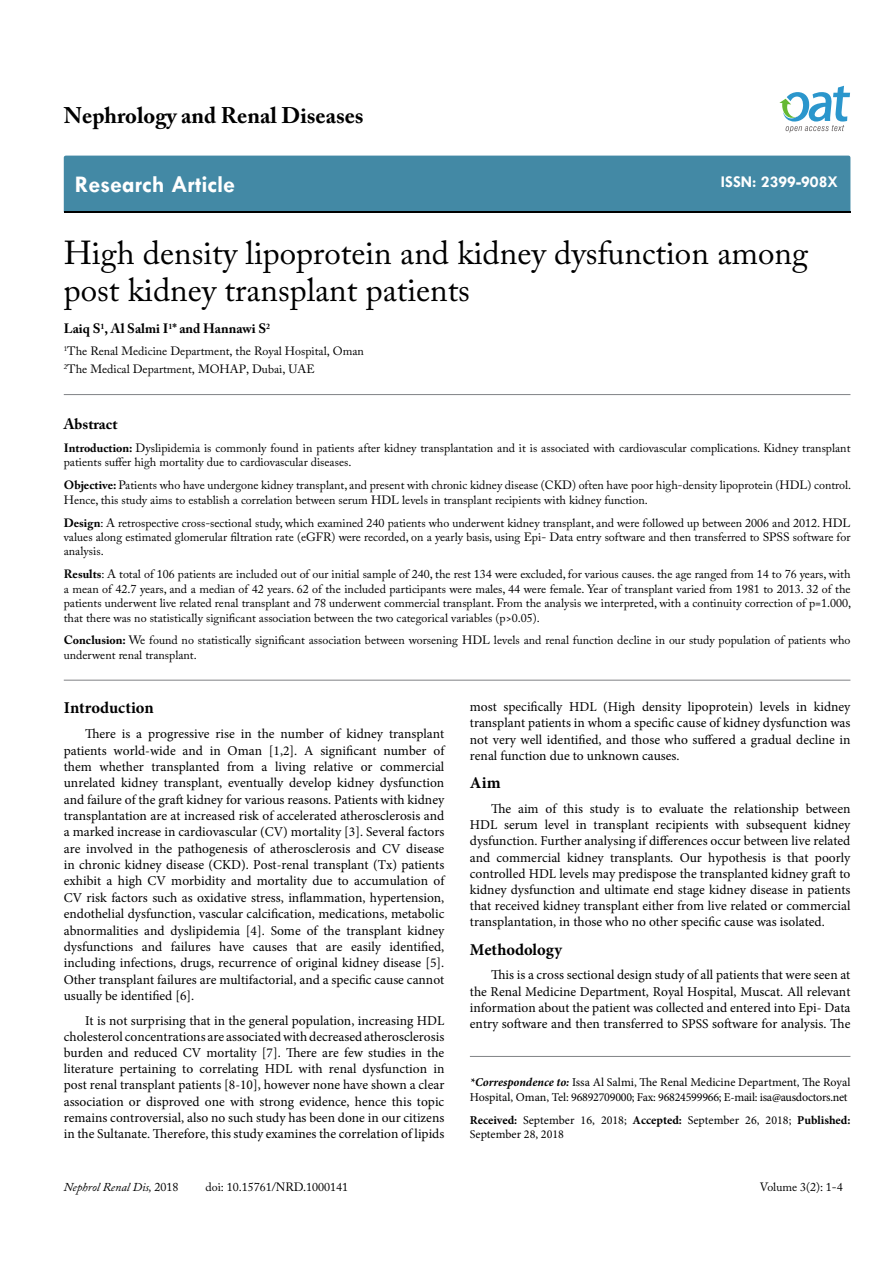
<style>
.page{position:relative;width:893px;height:1263px;background:#fff}
.page>*{position:absolute;margin:0;border:0;box-sizing:border-box;transform-origin:0 0}
.t1{font:33px/37.5px "Adobe Caslon Pro";color:#000}
.t2{font:700 24px "Tw Cen";color:#fff}
.t3{font:700 22.5px "Adobe Caslon Pro";color:#000}
.t4{font:700 16.5px "Minion Pro";letter-spacing:-.005em;color:#000}
.t5{font:700 16.5px "Tw Cen";color:#fff}
.t6{font:700 15px "Adobe Caslon Pro";color:#000}
.t7{font:13.5px/16.2px "Minion Pro";color:#000;text-align:justify}
.t8{font:700 13.5px "Adobe Caslon Pro";color:#000}
.t9{font:12px/14.4px "Adobe Caslon Pro";color:#000}
.t10{font:12px/14.4px "Minion Pro";color:#000}
.t11{font:italic 12px "Adobe Caslon Pro";color:#000}
.s1{font-weight:700}
.s2{font-weight:700;font-style:italic}
.s3{font-style:normal}
</style>
<div class="page">
<div style="left:64px;top:156px;width:786px;height:56px;background:#4389a5"></div>
<svg style="left:779px;top:86px;width:71px;height:47px"></svg>
<hr style="left:64px;top:394px;width:786px;height:1px;background:#808285">
<hr style="left:64px;top:680px;width:786px;height:1px;background:#808285">
<hr style="left:470px;top:1056px;width:380px;height:1px;background:#808285">
<h3 class="t3" style="left:64px;top:102px;width:301px">Nephrology and Renal Diseases</h3>
<h2 class="t2" style="left:75px;top:170px;width:162px">Research Article</h2>
<p class="t5" style="left:721px;top:172px;width:119px">ISSN: 2399-908X</p>
<h1 class="t1" style="left:64px;top:233px;width:746px">High density lipoprotein and kidney dysfunction among post kidney transplant patients</h1>
<p class="t8" style="left:64px;top:320px;width:208px">Laiq S<sup>1</sup>, Al Salmi I<sup>1</sup>* and Hannawi S<sup>2</sup></p>
<p class="t9" style="left:64px;top:342px;width:302px;line-height:18px"><sup>1</sup>The Renal Medicine Department, the Royal Hospital, Oman<br><sup>2</sup>The Medical Department, MOHAP, Dubai, UAE</p>
<p class="t6" style="left:64px;top:415px;width:55px">Abstract</p>
<p class="t9" style="left:64px;top:441px;width:788px"><span class="s1">Introduction:</span> Dyslipidemia is commonly found in patients after kidney transplantation and it is associated with cardiovascular complications. Kidney transplant patients suffer high mortality due to cardiovascular diseases.</p>
<p class="t9" style="left:64px;top:478px;width:789px"><span class="s1">Objective:</span> Patients who have undergone kidney transplant, and present with chronic kidney disease (CKD) often have poor high-density lipoprotein (HDL) control.<br>Hence, this study aims to establish a correlation between serum HDL levels in transplant recipients with kidney function.</p>
<p class="t9" style="left:64px;top:515px;width:788px;text-align:justify"><span class="s1">Design</span>: A retrospective cross-sectional study, which examined 240 patients who underwent kidney transplant, and were followed up between 2006 and 2012. HDL values along estimated glomerular filtration rate (eGFR) were recorded, on a yearly basis, using Epi- Data entry software and then transferred to SPSS software for analysis.</p>
<p class="t9" style="left:64px;top:567px;width:789px;text-align:justify"><span class="s1">Results</span>: A total of 106 patients are included out of our initial sample of 240, the rest 134 were excluded, for various causes. the age ranged from 14 to 76 years, with a mean of 42.7 years, and a median of 42 years. 62 of the included participants were males, 44 were female. Year of transplant varied from 1981 to 2013. 32 of the patients underwent live related renal transplant and 78 underwent commercial transplant. From the analysis we interpreted, with a continuity correction of p=1.000, that there was no statistically significant association between the two categorical variables (p&gt;0.05).</p>
<p class="t9" style="left:64px;top:633px;width:788px"><span class="s1">Conclusion:</span> We found no statistically significant association between worsening HDL levels and renal function decline in our study population of patients who underwent renal transplant.</p>
<p class="t4" style="left:64px;top:696px;width:91px">Introduction</p>
<p class="t7" style="left:64px;top:726px;width:382px;text-indent:21px">There is a progressive rise in the number of kidney transplant patients world-wide and in Oman [1,2]. A significant number of them whether transplanted from a living relative or commercial unrelated kidney transplant, eventually develop kidney dysfunction and failure of the graft kidney for various reasons. Patients with kidney transplantation are at increased risk of accelerated atherosclerosis and a marked increase in cardiovascular (CV) mortality [3]. Several factors are involved in the pathogenesis of atherosclerosis and CV disease in chronic kidney disease (CKD). Post-renal transplant (Tx) patients exhibit a high CV morbidity and mortality due to accumulation of CV risk factors such as oxidative stress, inflammation, hypertension, endothelial dysfunction, vascular calcification, medications, metabolic abnormalities and dyslipidemia [4]. Some of the transplant kidney dysfunctions and failures have causes that are easily identified, including infections, drugs, recurrence of original kidney disease [5].<br>Other transplant failures are multifactorial, and a specific cause cannot usually be identified [6].</p>
<p class="t7" style="left:64px;top:1012px;width:382px;text-indent:21px">It is not surprising that in the general population, increasing HDL cholesterol concentrations are associated with decreased atherosclerosis burden and reduced CV mortality [7]. There are few studies in the literature pertaining to correlating HDL with renal dysfunction in post renal transplant patients [8-10], however none have shown a clear association or disproved one with strong evidence, hence this topic remains controversial, also no such study has been done in our citizens in the Sultanate. Therefore, this study examines the correlation of lipids</p>
<p class="t7" style="left:470px;top:699px;width:382px">most specifically HDL (High density lipoprotein) levels in kidney transplant patients in whom a specific cause of kidney dysfunction was not very well identified, and those who suffered a gradual decline in renal function due to unknown causes.</p>
<p class="t4" style="left:470px;top:771px;width:32px">Aim</p>
<p class="t7" style="left:470px;top:800px;width:382px;text-indent:21px">The aim of this study is to evaluate the relationship between HDL serum level in transplant recipients with subsequent kidney dysfunction. Further analysing if differences occur between live related and commercial kidney transplants. Our hypothesis is that poorly controlled HDL levels may predispose the transplanted kidney graft to kidney dysfunction and ultimate end stage kidney disease in patients that received kidney transplant either from live related or commercial transplantation, in those who no other specific cause was isolated.</p>
<p class="t4" style="left:470px;top:938px;width:94px">Methodology</p>
<p class="t7" style="left:470px;top:967px;width:382px;text-indent:21px">This is a cross sectional design study of all patients that were seen at the Renal Medicine Department, Royal Hospital, Muscat. All relevant information about the patient was collected and entered into Epi- Data entry software and then transferred to SPSS software for analysis. The</p>
<p class="t10" style="left:470px;top:1075px;width:382px"><span class="s2">*Correspondence to:</span> Issa Al Salmi, The Renal Medicine Department, The Royal<br>Hospital, Oman, Tel: 96892709000; Fax: 96824599966; E-mail: isa@ausdoctors.net</p>
<p class="t10" style="left:470px;top:1113px;width:382px"><span class="s1">Received:</span> September 16, 2018; <span class="s1">Accepted:</span> September 26, 2018; <span class="s1">Published:<br></span>September 28, 2018</p>
<p class="t11" style="left:64px;top:1180px;width:116px">Nephrol Renal Dis, <span class="s3">2018</span></p>
<p class="t9" style="left:206px;top:1180px;width:144px">doi: 10.15761/NRD.1000141</p>
<p class="t9" style="left:760px;top:1180px;width:84px">Volume 3(2): 1-4</p>
</div>
